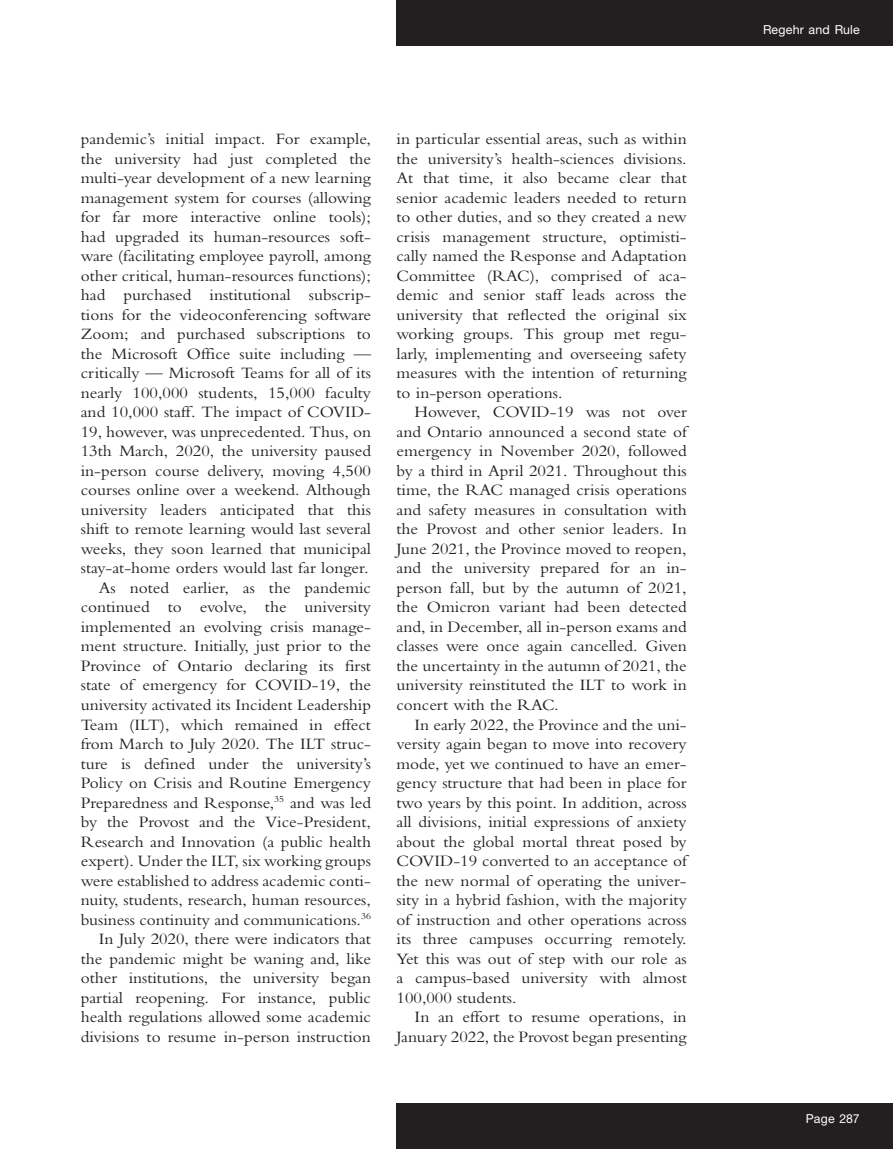
<style>
.page{position:relative;width:893px;height:1149px;background:#fff}
.page>*{position:absolute;margin:0;border:0;box-sizing:border-box;transform-origin:0 0}
.text_indent{font:16.5px/19.5px "Bembo MT Pro";color:#231f20;text-align:justify;scale:1.05 1}
.text_indent-2{font:16.5px/19.5px "Bembo MT Pro";color:#231f20;text-align:right;scale:1.06 1}
.t1{font:12.3px "Helvetica Neue LT Pro";letter-spacing:.01em;color:#fff}
</style>
<div class="page">
<div style="left:397px;top:0;width:496px;height:46px;background:#231f20"></div>
<div style="left:397px;top:1103px;width:496px;height:45px;background:#231f20"></div>
<p class="text_indent" style="left:81px;top:129px;width:278px">pandemic’s initial impact. For example, the university had just completed the multi-year development of a new learning management system for courses (allowing for far more interactive online tools); had upgraded its human-resources soft&shy;ware (facilitating employee payroll, among other critical, human-resources functions); had purchased institutional subscrip&shy;tions for the videoconferencing software Zoom; and purchased subscriptions to the Microsoft Office suite including — critically — Microsoft Teams for all of its nearly 100,000 students, 15,000 faculty and 10,000 staff. The impact of COVID-19, however, was unprecedented. Thus, on 13th March, 2020, the university paused in-person course delivery, moving 4,500 courses online over a weekend. Although university leaders anticipated that this shift to remote learning would last several weeks, they soon learned that municipal stay-at-home orders would last far longer.</p>
<p class="text_indent" style="left:81px;top:577px;width:278px;text-indent:18px">As noted earlier, as the pandemic continued to evolve, the university implemented an evolving crisis manage&shy;ment structure. Initially, just prior to the Province of Ontario declaring its first state of emergency for COVID-19, the university activated its Incident Leadership Team (ILT), which remained in effect from March to July 2020. The ILT struc&shy;ture is defined under the university’s Policy on Crisis and Routine Emergency Preparedness and Response,<sup>35</sup> and was led by the Provost and the Vice-President, Research and Innovation (a public health expert). Under the ILT, six working groups were established to address academic conti&shy;nuity, students, research, human resources, business continuity and communications.<sup>36</sup></p>
<p class="text_indent" style="left:81px;top:928px;width:278px;text-indent:18px">In July 2020, there were indicators that the pandemic might be waning and, like other institutions, the university began partial reopening. For instance, public health regulations allowed some academic divisions to resume in-person instruction</p>
<p class="text_indent" style="left:396px;top:129px;width:278px">in particular essential areas, such as within the university’s health-sciences divisions.<br>At that time, it also became clear that senior academic leaders needed to return to other duties, and so they created a new crisis management structure, optimisti&shy;cally named the Response and Adaptation Committee (RAC), comprised of aca&shy;demic and senior staff leads across the university that reflected the original six working groups. This group met regu&shy;larly, implementing and overseeing safety measures with the intention of returning to in-person operations.</p>
<p class="text_indent" style="left:396px;top:402px;width:278px;text-indent:18px">However, COVID-19 was not over and Ontario announced a second state of emergency in November 2020, followed by a third in April 2021. Throughout this time, the RAC managed crisis operations and safety measures in consultation with the Provost and other senior leaders. In June 2021, the Province moved to reopen, and the university prepared for an in&shy;person fall, but by the autumn of 2021, the Omicron variant had been detected and, in December, all in-person exams and classes were once again cancelled. Given the uncertainty in the autumn of 2021, the university reinstituted the ILT to work in concert with the RAC.</p>
<p class="text_indent" style="left:396px;top:714px;width:278px;text-indent:18px">In early 2022, the Province and the uni&shy;versity again began to move into recovery mode, yet we continued to have an emer&shy;gency structure that had been in place for two years by this point. In addition, across all divisions, initial expressions of anxiety about the global mortal threat posed by COVID-19 converted to an acceptance of the new normal of operating the univer&shy;sity in a hybrid fashion, with the majority of instruction and other operations across its three campuses occurring remotely.<br>Yet this was out of step with our role as a campus-based university with almost 100,000 students.</p>
<p class="text_indent-2" style="left:396px;top:1006px;width:275px">In an effort to resume operations, in<br>January 2022, the Provost began presenting</p>
<p class="t1" style="left:763px;top:22px;width:98px">Regehr and Rule</p>
<p class="t1" style="left:806px;top:1110px;width:55px">Page 287</p>
</div>
